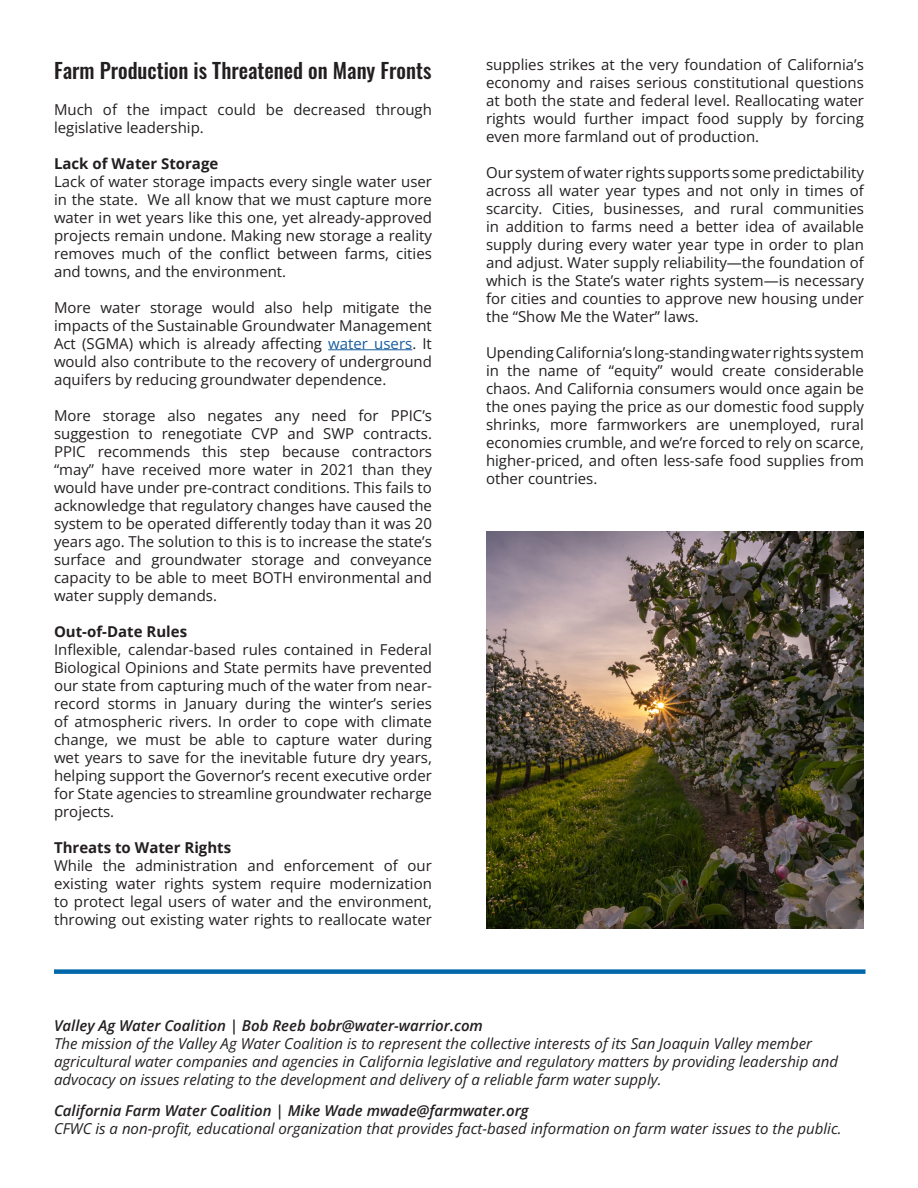
<style>
.page{position:relative;width:918px;height:1188px;background:#fff}
.page>*{position:absolute;margin:0;border:0;box-sizing:border-box;transform-origin:0 0}
.t1{font:21px "Oswald";color:#231f20}
.t2{font:15px/18px "Open Sans";color:#231f20;text-align:justify}
.t3{font:italic 15px/18px "Open Sans";color:#231f20}
.t4{font:700 15px "Open Sans";color:#231f20}
.s1{color:#175d9e}
.s2{font-weight:600}
</style>
<div class="page">
<div style="left:54px;top:969px;width:812px;height:5px;background:#0067ab"></div>
<hr style="left:328px;top:350px;width:84px;height:1px;background:#175d9e">
<img style="left:486px;top:532px;width:378px;height:397px">
<p class="t1" style="left:54px;top:52px;width:379px">Farm Production is Threatened on Many Fronts</p>
<p class="t2" style="left:54px;top:100px;width:379px">Much of the impact could be decreased through legislative leadership.</p>
<p class="t4" style="left:54px;top:153px;width:166px">Lack of Water Storage</p>
<p class="t2" style="left:54px;top:172px;width:380px">Lack of water storage impacts every single water user in the state. We all know that we must capture more water in wet years like this one, yet already-approved projects remain undone. Making new storage a reality removes much of the conflict between farms, cities and towns, and the environment.</p>
<p class="t2" style="left:54px;top:298px;width:380px">More water storage would also help mitigate the impacts of the Sustainable Groundwater Management Act (SGMA) which is already affecting <span class="s1">water users</span>. It would also contribute to the recovery of underground aquifers by reducing groundwater dependence.</p>
<p class="t2" style="left:54px;top:406px;width:380px">More storage also negates any need for PPIC’s suggestion to renegotiate CVP and SWP contracts.<br>PPIC recommends this step because contractors “may” have received more water in 2021 than they would have under pre-contract conditions. This fails to acknowledge that regulatory changes have caused the system to be operated differently today than it was 20 years ago. The solution to this is to increase the state’s surface and groundwater storage and conveyance capacity to be able to meet BOTH environmental and water supply demands.</p>
<p class="t4" style="left:54px;top:621px;width:135px">Out-of-Date Rules</p>
<p class="t2" style="left:54px;top:640px;width:380px">Inflexible, calendar-based rules contained in Federal Biological Opinions and State permits have prevented our state from capturing much of the water from near&shy;record storms in January during the winter’s series of atmospheric rivers. In order to cope with climate change, we must be able to capture water during wet years to save for the inevitable future dry years, helping support the Governor’s recent executive order for State agencies to streamline groundwater recharge projects.</p>
<p class="t4" style="left:54px;top:837px;width:179px">Threats to Water Rights</p>
<p class="t2" style="left:54px;top:856px;width:379px">While the administration and enforcement of our existing water rights system require modernization to protect legal users of water and the environment, throwing out existing water rights to reallocate water</p>
<p class="t2" style="left:486px;top:55px;width:380px">supplies strikes at the very foundation of California’s economy and raises serious constitutional questions at both the state and federal level. Reallocating water rights would further impact food supply by forcing even more farmland out of production.</p>
<p class="t2" style="left:486px;top:163px;width:380px">Our system of water rights supports some predictability across all water year types and not only in times of scarcity. Cities, businesses, and rural communities in addition to farms need a better idea of available supply during every water year type in order to plan and adjust. Water supply reliability—the foundation of which is the State’s water rights system—is necessary for cities and counties to approve new housing under the “Show Me the Water” laws.</p>
<p class="t2" style="left:486px;top:343px;width:380px">Upending California’s long-standing water rights system in the name of “equity” would create considerable chaos. And California consumers would once again be the ones paying the price as our domestic food supply shrinks, more farmworkers are unemployed, rural economies crumble, and we’re forced to rely on scarce, higher-priced, and often less-safe food supplies from other countries.</p>
<p class="t3" style="left:54px;top:1016px;width:786px"><span class="s2">Valley Ag Water Coalition | Bob Reeb bobr@water-warrior.com<br></span>The mission of the Valley Ag Water Coalition is to represent the collective interests of its San Joaquin Valley member agricultural water companies and agencies in California legislative and regulatory matters by providing leadership and advocacy on issues relating to the development and delivery of a reliable farm water supply.</p>
<p class="t3" style="left:54px;top:1101px;width:789px"><span class="s2">California Farm Water Coalition | Mike Wade mwade@farmwater.org<br></span>CFWC is a non-profit, educational organization that provides fact-based information on farm water issues to the public.</p>
</div>
